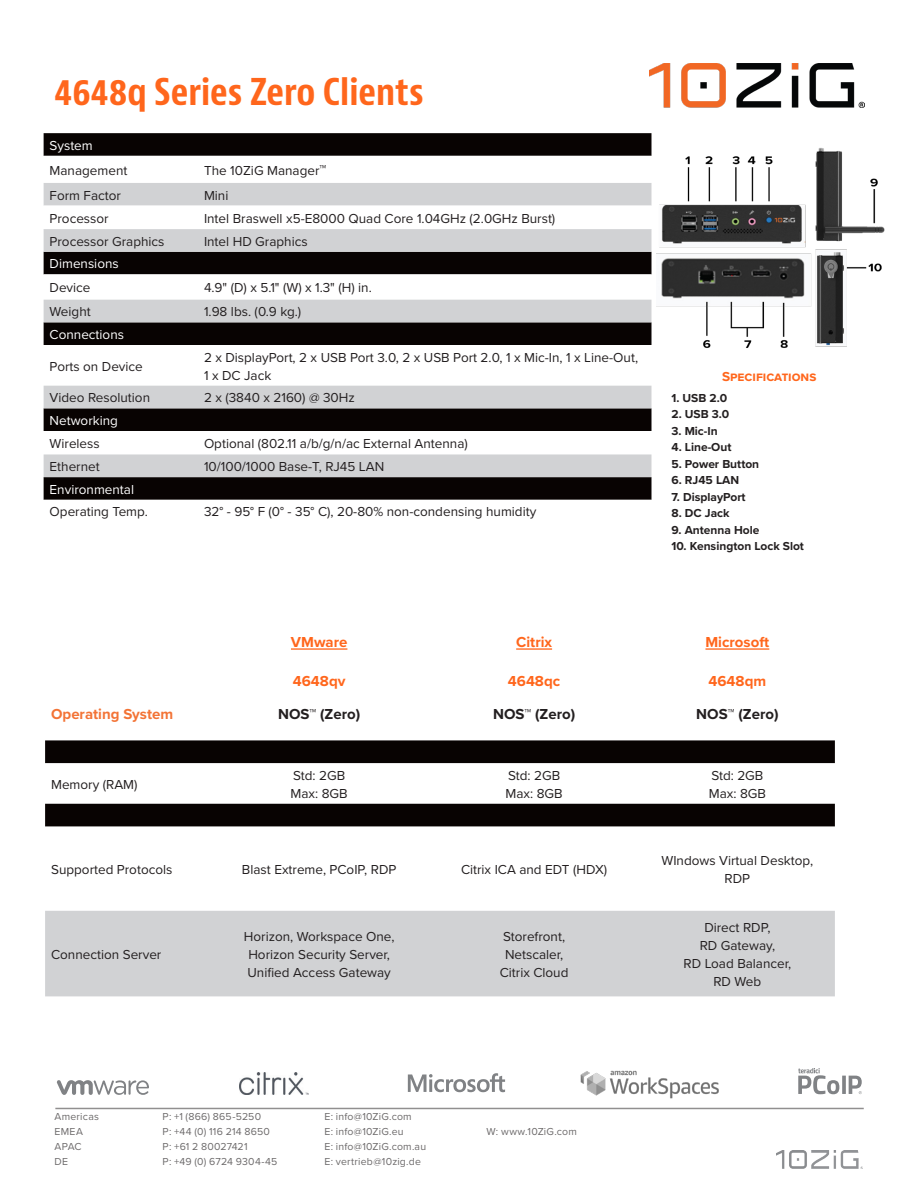
<style>
.page{position:relative;width:918px;height:1188px;background:#fff}
.page>*{position:absolute;margin:0;border:0;box-sizing:border-box;transform-origin:0 0}
.t1{font:700 condensed 36px "Bernina Sans";color:#ff661c}
.t2{font:700 15px "Proxima Nova";color:#ff661c}
.t3{font:700 15px "Proxima Nova";color:#231f20}
.t4{font:700 15px "Proxima Nova";color:#f37335}
.t5{font:13.5px/18px "Proxima Nova";color:#231f20}
.t6{font:13.5px "Proxima Nova";color:#fff}
.t7{font:700 13.5px "Proxima Nova";color:#ff661c}
.t8{font:700 12px "Proxima Nova";color:#231f20}
.t9{font:10.5px "Proxima Nova";letter-spacing:.02em;color:#231f20}
.t10{font:10.5px "Proxima Nova";color:#231f20}
.s1{font-weight:700;font-size:15px}
</style>
<div class="page">
<svg style="left:44px;top:133px;width:608px;height:367px;fill:#080302"></svg>
<svg style="left:44px;top:156px;width:607px;height:344px"></svg>
<svg style="left:44px;top:183px;width:607px;height:294px"></svg>
<svg style="left:44px;top:206px;width:607px;height:23px"></svg>
<img style="left:649px;top:64px;width:215px;height:44px">
<img style="left:776px;top:1150px;width:87px;height:19px">
<svg style="left:45px;top:740px;width:790px;height:86px;fill:#080302"></svg>
<div style="left:45px;top:911px;width:790px;height:85px;background:#d1d2d4"></div>
<hr style="left:291px;top:648px;width:56px;height:2px;background:#ff661c">
<hr style="left:516px;top:648px;width:36px;height:2px;background:#ff661c">
<hr style="left:705px;top:648px;width:64px;height:2px;background:#ff661c">
<hr style="left:55px;top:1108px;width:809px;height:1px;background:#231f20">
<svg style="left:57px;top:1080px;width:92px;height:15px"></svg>
<svg style="left:798px;top:1068px;width:64px;height:26px"></svg>
<svg style="left:408px;top:1073px;width:97px;height:19px"></svg>
<img style="left:580px;top:1070px;width:139px;height:28px">
<img style="left:657px;top:148px;width:228px;height:200px">
<img style="left:240px;top:1073px;width:69px;height:21px">
<p class="t1" style="left:54px;top:70px;width:371px">4648q Series Zero Clients</p>
<p class="t6" style="left:50px;top:135px;width:45px">System</p>
<p class="t5" style="left:50px;top:161px;width:79px">Management</p>
<p class="t5" style="left:204px;top:161px;width:124px">The 10ZiG Manager<span class="s1">™</span></p>
<p class="t5" style="left:50px;top:186px;width:73px">Form Factor</p>
<p class="t5" style="left:204px;top:186px;width:26px">Mini</p>
<p class="t5" style="left:50px;top:209px;width:61px">Processor</p>
<p class="t5" style="left:204px;top:209px;width:353px">Intel Braswell x5-E8000 Quad Core 1.04GHz (2.0GHz Burst)</p>
<p class="t5" style="left:50px;top:232px;width:116px">Processor Graphics</p>
<p class="t5" style="left:204px;top:232px;width:105px">Intel HD Graphics</p>
<p class="t6" style="left:50px;top:254px;width:71px">Dimensions</p>
<p class="t5" style="left:50px;top:278px;width:42px">Device</p>
<p class="t5" style="left:204px;top:278px;width:169px">4.9" (D) x 5.1" (W) x 1.3" (H) in.</p>
<p class="t5" style="left:50px;top:302px;width:43px">Weight</p>
<p class="t5" style="left:204px;top:302px;width:99px">1.98 lbs. (0.9 kg.)</p>
<p class="t6" style="left:50px;top:324px;width:76px">Connections</p>
<p class="t5" style="left:50px;top:357px;width:95px">Ports on Device</p>
<p class="t5" style="left:204px;top:348px;width:436px">2 x DisplayPort, 2 x USB Port 3.0, 2 x USB Port 2.0, 1 x Mic-In, 1 x Line-Out,<br>1 x DC Jack</p>
<p class="t5" style="left:50px;top:388px;width:102px">Video Resolution</p>
<p class="t5" style="left:204px;top:388px;width:152px">2 x (3840 x 2160) @ 30Hz</p>
<p class="t6" style="left:50px;top:410px;width:70px">Networking</p>
<p class="t5" style="left:50px;top:434px;width:52px">Wireless</p>
<p class="t5" style="left:204px;top:434px;width:265px">Optional (802.11 a/b/g/n/ac External Antenna)</p>
<p class="t5" style="left:50px;top:457px;width:52px">Ethernet</p>
<p class="t5" style="left:204px;top:457px;width:182px">10/100/1000 Base-T, RJ45 LAN</p>
<p class="t6" style="left:50px;top:479px;width:86px">Environmental</p>
<p class="t5" style="left:50px;top:502px;width:100px">Operating Temp.</p>
<p class="t5" style="left:204px;top:502px;width:334px">32° - 95° F (0° - 35° C), 20-80% non-condensing humidity</p>
<p class="t7" style="left:722px;top:366px;width:96px">Specifications</p>
<p class="t8" style="left:672px;top:389px;width:57px">1. USB 2.0</p>
<p class="t8" style="left:672px;top:405px;width:59px">2. USB 3.0</p>
<p class="t8" style="left:672px;top:422px;width:48px">3. Mic-In</p>
<p class="t8" style="left:672px;top:438px;width:61px">4. Line-Out</p>
<p class="t8" style="left:672px;top:455px;width:89px">5. Power Button</p>
<p class="t8" style="left:672px;top:471px;width:69px">6. RJ45 LAN</p>
<p class="t8" style="left:672px;top:488px;width:76px">7. DisplayPort</p>
<p class="t8" style="left:672px;top:504px;width:60px">8. DC Jack</p>
<p class="t8" style="left:672px;top:521px;width:89px">9. Antenna Hole</p>
<p class="t8" style="left:672px;top:537px;width:134px">10. Kensington Lock Slot</p>
<p class="t4" style="left:51px;top:703px;width:124px">Operating System</p>
<p class="t5" style="left:51px;top:775px;width:88px">Memory (RAM)</p>
<p class="t2" style="left:291px;top:631px;width:58px">VMware</p>
<p class="t2" style="left:516px;top:631px;width:37px">Citrix</p>
<p class="t2" style="left:705px;top:631px;width:65px">Microsoft</p>
<p class="t2" style="left:293px;top:670px;width:54px">4648qv</p>
<p class="t3" style="left:278px;top:703px;width:84px">NOS™ (Zero)</p>
<p class="t5" style="left:293px;top:766px;width:54px">Std: 2GB</p>
<p class="t5" style="left:291px;top:784px;width:59px">Max: 8GB</p>
<p class="t2" style="left:508px;top:670px;width:54px">4648qc</p>
<p class="t3" style="left:493px;top:703px;width:84px">NOS™ (Zero)</p>
<p class="t5" style="left:508px;top:766px;width:54px">Std: 2GB</p>
<p class="t5" style="left:506px;top:784px;width:59px">Max: 8GB</p>
<p class="t2" style="left:709px;top:670px;width:59px">4648qm</p>
<p class="t3" style="left:696px;top:703px;width:84px">NOS™ (Zero)</p>
<p class="t5" style="left:711px;top:766px;width:54px">Std: 2GB</p>
<p class="t5" style="left:709px;top:784px;width:59px">Max: 8GB</p>
<p class="t5" style="left:51px;top:860px;width:123px">Supported Protocols</p>
<p class="t5" style="left:242px;top:860px;width:156px">Blast Extreme, PCoIP, RDP</p>
<p class="t5" style="left:461px;top:860px;width:148px">Citrix ICA and EDT (HDX)</p>
<p class="t5" style="left:51px;top:945px;width:112px">Connection Server</p>
<p class="t5" style="left:244px;top:927px;width:152px">Horizon, Workspace One,</p>
<p class="t5" style="left:248px;top:945px;width:143px">Horizon Security Server,</p>
<p class="t5" style="left:247px;top:963px;width:145px">Unified Access Gateway</p>
<p class="t5" style="left:503px;top:927px;width:63px">Storefront,</p>
<p class="t5" style="left:505px;top:945px;width:60px">Netscaler,</p>
<p class="t5" style="left:500px;top:963px;width:70px">Citrix Cloud</p>
<p class="t9" style="left:55px;top:1109px;width:46px">Americas</p>
<p class="t9" style="left:163px;top:1109px;width:100px">P: +1 (866) 865-5250</p>
<p class="t9" style="left:325px;top:1109px;width:89px">E: info@10ZiG.com</p>
<p class="t9" style="left:55px;top:1124px;width:30px">EMEA</p>
<p class="t9" style="left:163px;top:1124px;width:109px">P: +44 (0) 116 214 8650</p>
<p class="t9" style="left:325px;top:1124px;width:81px">E: info@10ZiG.eu</p>
<p class="t9" style="left:487px;top:1124px;width:92px">W: www.10ZiG.com</p>
<p class="t9" style="left:55px;top:1139px;width:29px">APAC</p>
<p class="t10" style="left:163px;top:1139px;width:87px">P: +61 2 80027421</p>
<p class="t9" style="left:325px;top:1139px;width:103px">E: info@10ZiG.com.au</p>
<p class="t9" style="left:55px;top:1154px;width:15px">DE</p>
<p class="t9" style="left:163px;top:1154px;width:116px">P: +49 (0) 6724 9304-45</p>
<p class="t9" style="left:325px;top:1154px;width:98px">E: vertrieb@10zig.de</p>
<p class="t5" style="left:661px;top:851px;width:153px">WIndows Virtual Desktop,</p>
<p class="t5" style="left:725px;top:869px;width:27px">RDP</p>
<p class="t5" style="left:704px;top:918px;width:68px">Direct RDP,</p>
<p class="t5" style="left:700px;top:936px;width:77px">RD Gateway,</p>
<p class="t5" style="left:684px;top:954px;width:109px">RD Load Balancer,</p>
<p class="t5" style="left:713px;top:972px;width:49px">RD Web</p>
</div>
